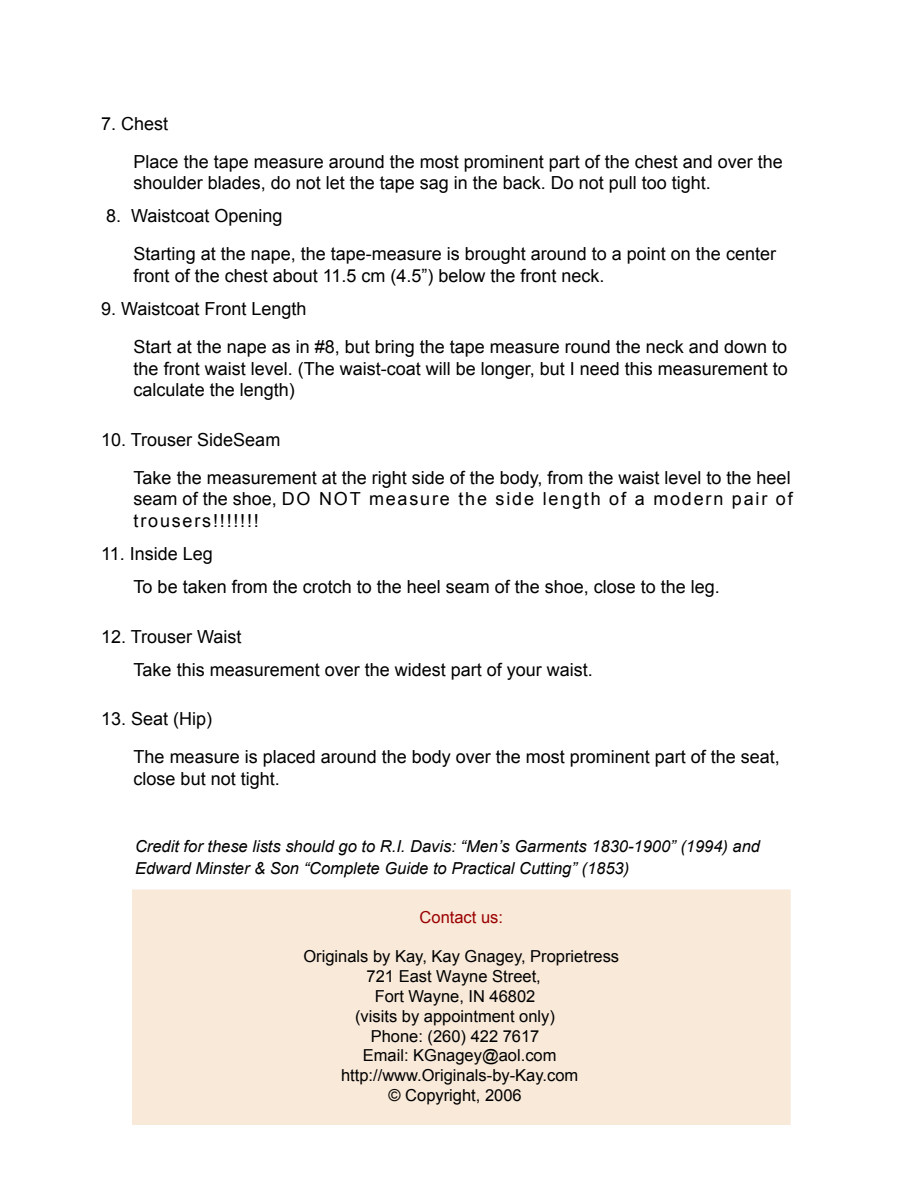
<style>
.page{position:relative;width:918px;height:1188px;background:#fff}
.page>*{position:absolute;margin:0;border:0;box-sizing:border-box;transform-origin:0 0}
.t1{font:18px/21.6px "Arial";color:#000}
.t2{font:16.5px "Arial";color:#000}
.t3{font:italic 16.5px/21.6px "Arial";color:#000}
.t4{font:16.5px "Arial";color:#000}
.t5{font:16.5px "Arial";color:#9b0000}
.s1{font-style:inherit}
</style>
<div class="page">
<div style="left:133px;top:890px;width:657px;height:234px;background:#f8e9d9"></div>
<div style="left:132px;top:890px;width:659px;height:235px;border:2px solid #f8e9d9"></div>
<p class="t1" style="left:101px;top:112px;width:69px">7. Chest</p>
<p class="t1" style="left:134px;top:150px;width:651px">Place the tape measure around the most prominent part of the chest and over the shoulder blades, do not let the tape sag in the back. Do not pull too tight.</p>
<p class="t1" style="left:106px;top:205px;width:178px">8. Waistcoat Opening</p>
<p class="t1" style="left:134px;top:243px;width:644px">Starting at the nape, the tape-measure is brought around to a point on the center front of the chest about 11.5 cm (4.5”) below the front neck.</p>
<p class="t1" style="left:101px;top:298px;width:207px">9. Waistcoat Front Length</p>
<p class="t1" style="left:134px;top:336px;width:656px;text-align:justify">Start at the nape as in #8, but bring the tape measure round the neck and down to the front waist level. (The waist-coat will be longer, but I need this measurement to calculate the length)</p>
<p class="t1" style="left:101px;top:429px;width:181px">10. Trouser SideSeam</p>
<p class="t1" style="left:134px;top:467px;width:661px;text-align:justify">Take the measurement at the right side of the body, from the waist level to the heel seam of the shoe, DO NOT measure the side length of a modern pair of trousers!!!!!!!</p>
<p class="t1" style="left:101px;top:543px;width:113px">11. Inside Leg</p>
<p class="t1" style="left:134px;top:576px;width:588px">To be taken from the crotch to the heel seam of the shoe, close to the leg.</p>
<p class="t1" style="left:101px;top:625px;width:142px">12. Trouser Waist</p>
<p class="t1" style="left:134px;top:658px;width:461px">Take this measurement over the widest part of your waist.</p>
<p class="t1" style="left:101px;top:708px;width:113px">13. Seat (Hip)</p>
<p class="t1" style="left:134px;top:746px;width:648px">The measure is placed around the body over the most prominent part of the seat, close but not tight.</p>
<p class="t3" style="left:135px;top:836px;width:627px">Credit for these lists should go to R.I. Davis: “Men’s Garments 1830-1900” (1994) and<br>Edward Minster &amp; Son “Complete Guide to Practical Cutting” (1853)</p>
<p class="t5" style="left:420px;top:906px;width:85px">Contact us:</p>
<p class="t2" style="left:303px;top:945px;width:317px">Originals by Kay, Kay Gnagey, Proprietress</p>
<p class="t4" style="left:367px;top:966px;width:176px">721 East Wayne Street<span class="s1">,</span></p>
<p class="t2" style="left:375px;top:985px;width:162px">Fort Wayne, IN 46802</p>
<p class="t2" style="left:355px;top:1005px;width:201px">(visits by appointment only)</p>
<p class="t2" style="left:371px;top:1025px;width:170px">Phone: (260) 422 7617</p>
<p class="t2" style="left:363px;top:1044px;width:195px">Email: KGnagey@aol.com</p>
<p class="t2" style="left:341px;top:1064px;width:239px">http://www.Originals-by-Kay.com</p>
<p class="t2" style="left:388px;top:1084px;width:135px">© Copyright, 2006</p>
</div>
